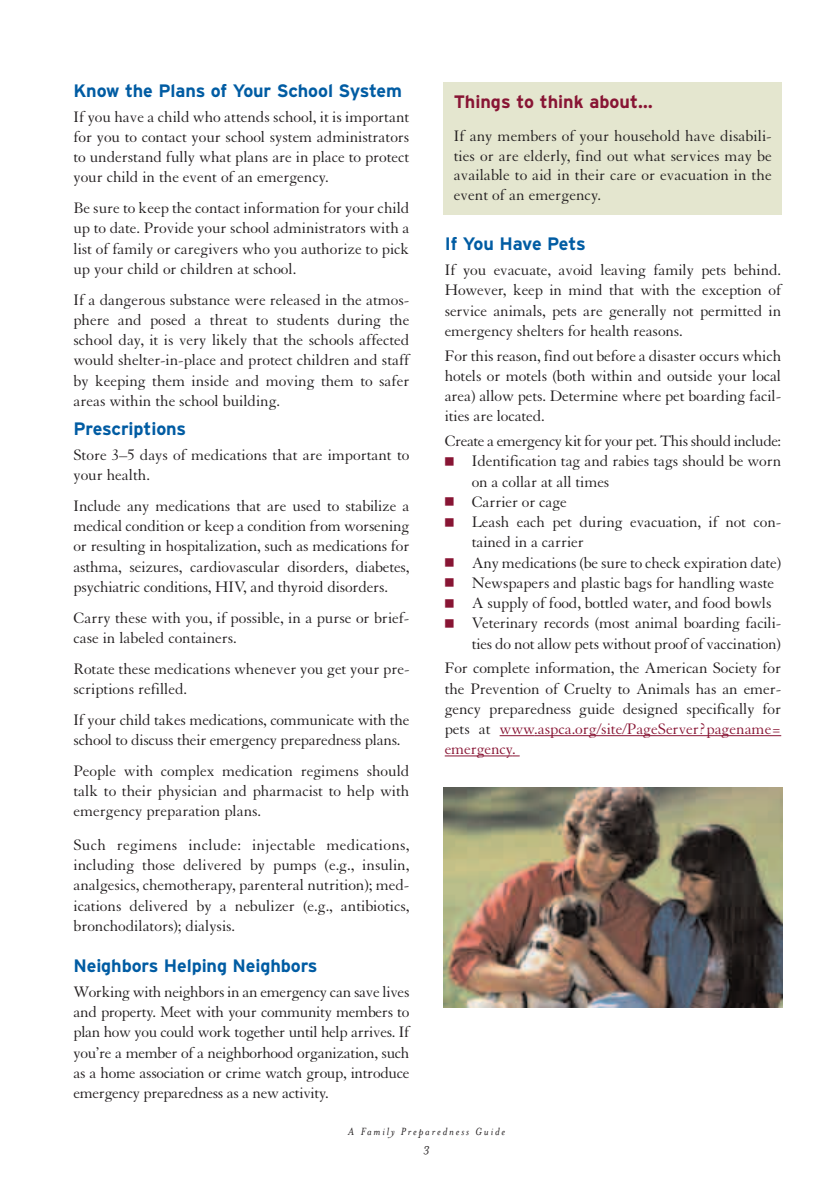
<style>
.page{position:relative;width:837px;height:1188px;background:#fff}
.page>*{position:absolute;margin:0;border:0;box-sizing:border-box;transform-origin:0 0}
.t1{font:700 18px "Interstate";letter-spacing:-.005em;color:#015ca3}
.t2{font:700 18px "Interstate";color:#881534}
.t3{font:16.5px/20.2px "Granjon";letter-spacing:-.01em;color:#231f20;text-align:justify}
.t4{font:italic 13.5px "Mrs Eaves";color:#231f20}
.t5{font:italic 12px "Mrs Eaves";letter-spacing:.16em;color:#231f20}
.s1{color:#881534}
</style>
<div class="page">
<div style="left:443px;top:82px;width:339px;height:133px;background:#e4e6cf"></div>
<hr style="left:500px;top:735px;width:34px;height:1px;background:#881534">
<hr style="left:534px;top:735px;width:247px;height:1px;background:#881534">
<hr style="left:445px;top:756px;width:67px;height:1px;background:#881534">
<img style="left:443px;top:788px;width:340px;height:219px">
<p class="t1" style="left:73px;top:84px;width:330px">Know the Plans of Your School System</p>
<p class="t3" style="left:73px;top:108px;width:337px">If you have a child who attends school, it is important for you to contact your school system administrators to understand fully what plans are in place to protect your child in the event of an emergency.</p>
<p class="t3" style="left:73px;top:199px;width:337px">Be sure to keep the contact information for your child up to date. Provide your school administrators with a list of family or caregivers who you authorize to pick up your child or children at school.</p>
<p class="t3" style="left:73px;top:291px;width:337px">If a dangerous substance were released in the atmos&shy;phere and posed a threat to students during the school day, it is very likely that the schools affected would shelter-in-place and protect children and staff by keeping them inside and moving them to safer areas within the school building.</p>
<p class="t1" style="left:73px;top:422px;width:114px">Prescriptions</p>
<p class="t3" style="left:73px;top:446px;width:337px">Store 3–5 days of medications that are important to your health.</p>
<p class="t3" style="left:73px;top:497px;width:337px">Include any medications that are used to stabilize a medical condition or keep a condition from worsening or resulting in hospitalization, such as medications for asthma, seizures, cardiovascular disorders, diabetes, psychiatric conditions, HIV, and thyroid disorders.</p>
<p class="t3" style="left:73px;top:609px;width:337px">Carry these with you, if possible, in a purse or brief&shy;case in labeled containers.</p>
<p class="t3" style="left:73px;top:660px;width:338px">Rotate these medications whenever you get your pre&shy;scriptions refilled.</p>
<p class="t3" style="left:73px;top:711px;width:337px">If your child takes medications, communicate with the school to discuss their emergency preparedness plans.</p>
<p class="t3" style="left:73px;top:762px;width:337px">People with complex medication regimens should talk to their physician and pharmacist to help with emergency preparation plans.</p>
<p class="t3" style="left:73px;top:836px;width:338px">Such regimens include: injectable medications, including those delivered by pumps (e.g., insulin, analgesics, chemotherapy, parenteral nutrition); med&shy;ications delivered by a nebulizer (e.g., antibiotics, bronchodilators); dialysis.</p>
<p class="t1" style="left:73px;top:959px;width:246px">Neighbors Helping Neighbors</p>
<p class="t3" style="left:73px;top:983px;width:338px">Working with neighbors in an emergency can save lives and property. Meet with your community members to plan how you could work together until help arrives. If you’re a member of a neighborhood organization, such as a home association or crime watch group, introduce emergency preparedness as a new activity.</p>
<p class="t2" style="left:454px;top:95px;width:200px">Things to think about…</p>
<p class="t3" style="left:454px;top:128px;width:320px;line-height:19.5px">If any members of your household have disabili&shy;ties or are elderly, find out what services may be available to aid in their care or evacuation in the event of an emergency.</p>
<p class="t1" style="left:445px;top:237px;width:142px">If You Have Pets</p>
<p class="t3" style="left:445px;top:261px;width:338px">If you evacuate, avoid leaving family pets behind.<br>However, keep in mind that with the exception of service animals, pets are generally not permitted in emergency shelters for health reasons.</p>
<p class="t3" style="left:445px;top:347px;width:338px">For this reason, find out before a disaster occurs which hotels or motels (both within and outside your local area) allow pets. Determine where pet boarding facil&shy;ities are located.</p>
<p class="t3" style="left:472px;top:432px;width:311px;text-align:left;text-indent:-27px">Create a emergency kit for your pet. This should include:<br>Identification tag and rabies tags should be worn on a collar at all times<br>Carrier or cage<br>Leash each pet during evacuation, if not con&shy;tained in a carrier<br>Any medications (be sure to check expiration date)<br>Newspapers and plastic bags for handling waste A supply of food, bottled water, and food bowls Veterinary records (most animal boarding facili&shy;ties do not allow pets without proof of vaccination)</p>
<p class="t3" style="left:445px;top:660px;width:338px">For complete information, the American Society for the Prevention of Cruelty to Animals has an emer&shy;gency preparedness guide designed specifically for pets at <span class="s1">www.aspca.org/site/PageServer?pagename= emergency.</span></p>
<p class="t5" style="left:348px;top:1124px;width:159px">A Family Preparedness Guide</p>
<p class="t4" style="left:424px;top:1139px;width:8px">3</p>
</div>
